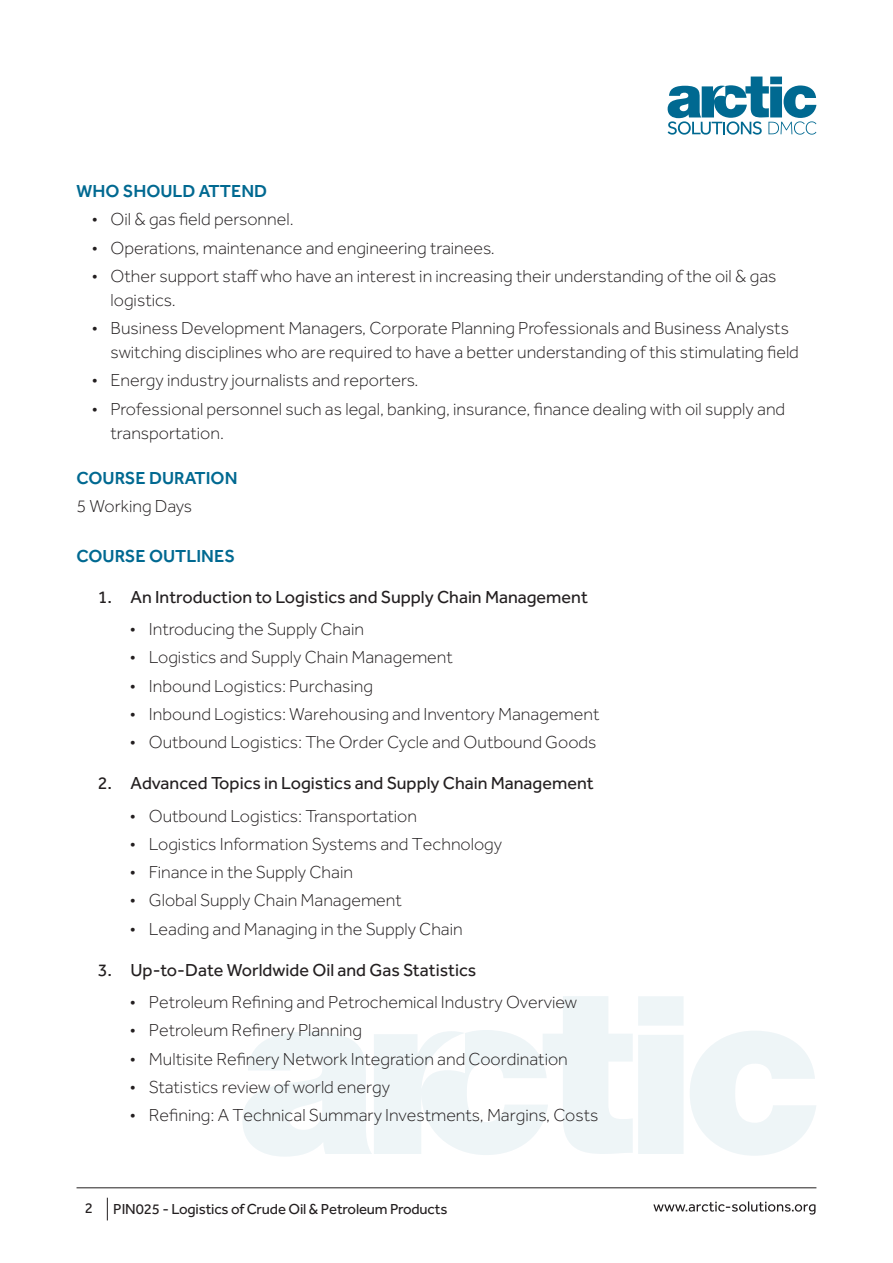
<style>
.page{position:relative;width:893px;height:1263px;background:#fff}
.page>*{position:absolute;margin:0;border:0;box-sizing:border-box;transform-origin:0 0}
.Normal_-_Course_Outl{font:300 18px/24px "Effra";color:#231f20}
.t1{font:18px "Effra";color:#231f20}
.Heading_-_Course_Out{font:500 18px "Effra";color:#006991}
.t2{font:15px "Effra";letter-spacing:-.01em;color:#231f20}
</style>
<div class="page">
<hr style="left:77px;top:1187px;width:739px;height:1px;background:#231f20">
<svg style="left:653px;top:1201px;width:162px;height:13px"></svg>
<svg style="left:107px;top:1198px;width:1px;height:22px"></svg>
<svg style="left:668px;top:77px;width:148px;height:58px"></svg>
<svg style="left:690px;top:1031px;width:126px;height:125px"></svg>
<svg style="left:243px;top:996px;width:440px;height:161px"></svg>
<p class="Heading_-_Course_Out" style="left:77px;top:180px;width:192px">WHO SHOULD ATTEND</p>
<p class="Normal_-_Course_Outl" style="left:92px;top:207px;width:203px">• Oil &amp; gas field personnel.</p>
<p class="Normal_-_Course_Outl" style="left:92px;top:235px;width:405px">• Operations, maintenance and engineering trainees.</p>
<p class="Normal_-_Course_Outl" style="left:111px;top:264px;width:667px;text-indent:-19px">• Other support staff who have an interest in increasing their understanding of the oil &amp; gas logistics.</p>
<p class="Normal_-_Course_Outl" style="left:111px;top:316px;width:690px;text-indent:-19px">• Business Development Managers, Corporate Planning Professionals and Business Analysts switching disciplines who are required to have a better understanding of this stimulating field</p>
<p class="Normal_-_Course_Outl" style="left:92px;top:368px;width:328px">• Energy industry journalists and reporters.</p>
<p class="Normal_-_Course_Outl" style="left:111px;top:396px;width:676px;text-indent:-19px">• Professional personnel such as legal, banking, insurance, finance dealing with oil supply and transportation.</p>
<p class="Heading_-_Course_Out" style="left:77px;top:467px;width:162px">COURSE DURATION</p>
<p class="Normal_-_Course_Outl" style="left:77px;top:494px;width:117px">5 Working Days</p>
<p class="Heading_-_Course_Out" style="left:77px;top:545px;width:160px">COURSE OUTLINES</p>
<p class="t1" style="left:98px;top:586px;width:492px">1. An Introduction to Logistics and Supply Chain Management</p>
<p class="Normal_-_Course_Outl" style="left:130px;top:617px;width:236px">• Introducing the Supply Chain</p>
<p class="Normal_-_Course_Outl" style="left:130px;top:645px;width:324px">• Logistics and Supply Chain Management</p>
<p class="Normal_-_Course_Outl" style="left:130px;top:673px;width:245px">• Inbound Logistics: Purchasing</p>
<p class="Normal_-_Course_Outl" style="left:130px;top:702px;width:471px">• Inbound Logistics: Warehousing and Inventory Management</p>
<p class="Normal_-_Course_Outl" style="left:130px;top:730px;width:468px">• Outbound Logistics: The Order Cycle and Outbound Goods</p>
<p class="t1" style="left:98px;top:773px;width:497px">2. Advanced Topics in Logistics and Supply Chain Management</p>
<p class="Normal_-_Course_Outl" style="left:130px;top:803px;width:289px">• Outbound Logistics: Transportation</p>
<p class="Normal_-_Course_Outl" style="left:130px;top:832px;width:374px">• Logistics Information Systems and Technology</p>
<p class="Normal_-_Course_Outl" style="left:130px;top:860px;width:225px">• Finance in the Supply Chain</p>
<p class="Normal_-_Course_Outl" style="left:130px;top:888px;width:273px">• Global Supply Chain Management</p>
<p class="Normal_-_Course_Outl" style="left:130px;top:916px;width:334px">• Leading and Managing in the Supply Chain</p>
<p class="t1" style="left:98px;top:959px;width:380px">3. Up-to-Date Worldwide Oil and Gas Statistics</p>
<p class="Normal_-_Course_Outl" style="left:130px;top:990px;width:449px">• Petroleum Refining and Petrochemical Industry Overview</p>
<p class="Normal_-_Course_Outl" style="left:130px;top:1018px;width:234px">• Petroleum Refinery Planning</p>
<p class="Normal_-_Course_Outl" style="left:130px;top:1047px;width:439px">• Multisite Refinery Network Integration and Coordination</p>
<p class="Normal_-_Course_Outl" style="left:130px;top:1075px;width:262px">• Statistics review of world energy</p>
<p class="Normal_-_Course_Outl" style="left:130px;top:1103px;width:470px">• Refining: A Technical Summary Investments, Margins, Costs</p>
<p class="t2" style="left:85px;top:1199px;width:10px">2</p>
<p class="t2" style="left:113px;top:1200px;width:336px">PIN025 - Logistics of Crude Oil &amp; Petroleum Products</p>
</div>
